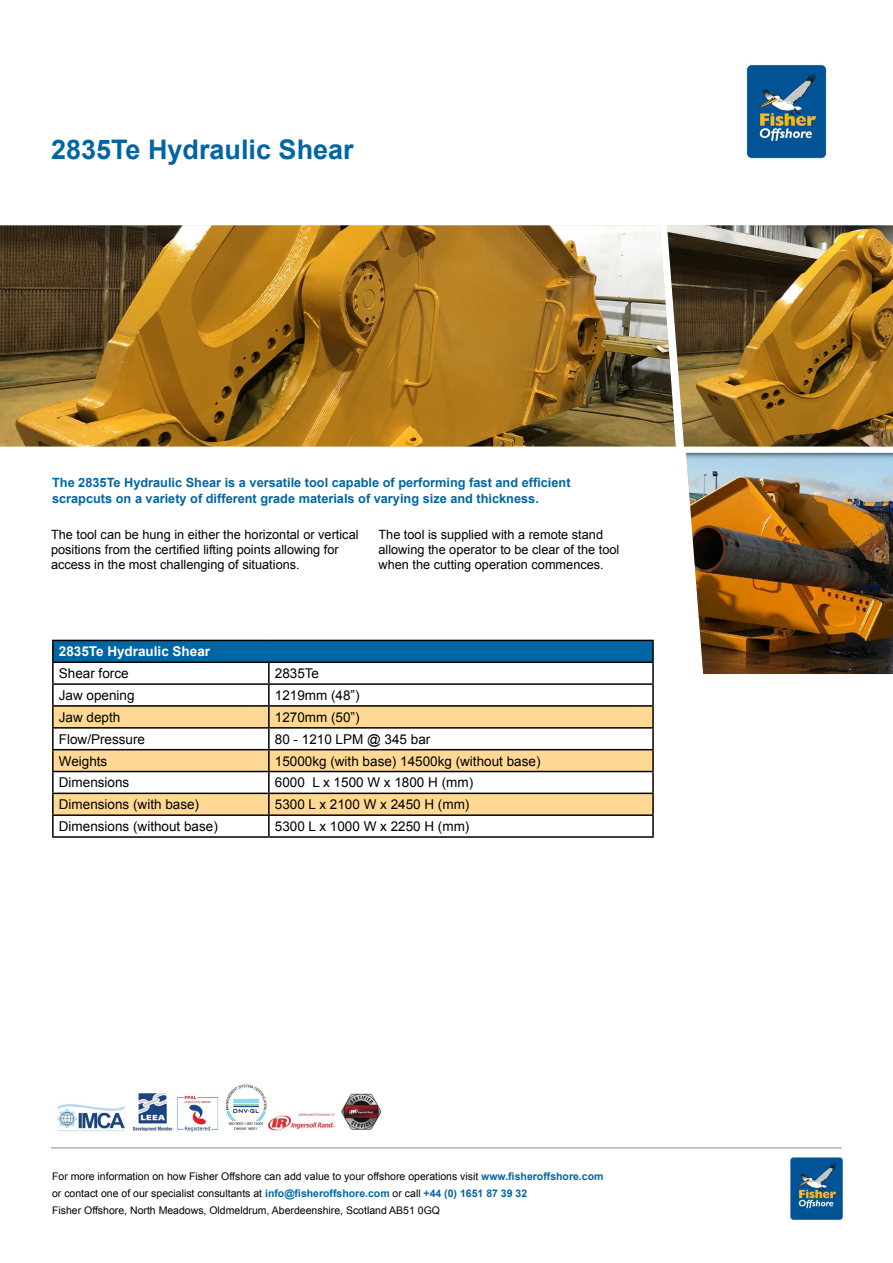
<style>
.page{position:relative;width:893px;height:1263px;background:#fff}
.page>*{position:absolute;margin:0;border:0;box-sizing:border-box;transform-origin:0 0}
.t1{font:700 27px "Arial";color:#0065a4}
.t2{font:13.5px "Arial";color:#000}
.t3{font:700 13.5px "Arial";color:#fff}
.t4{font:12.75px/15.3px "Arial";color:#000}
.t5{font:700 12.75px/15.3px "Arial";color:#0065a4}
.t6{font:10.5px/16.8px "Arial";color:#000}
.s1{font-weight:700;color:#0065a4}
</style>
<div class="page">
<img style="left:790px;top:1157px;width:53px;height:63px">
<img style="left:746px;top:64px;width:81px;height:95px">
<img style="left:57px;top:1084px;width:325px;height:48px">
<hr style="left:51px;top:1147px;width:791px;height:1px;background:#b1b4b6">
<div style="left:54px;top:641px;width:598px;height:20px;background:#0065a4"></div>
<svg style="left:54px;top:707px;width:598px;height:107px;fill:#ffd994"></svg>
<hr style="left:268px;top:663px;width:2px;height:20px;background:#000">
<hr style="left:52px;top:683px;width:217px;height:2px;background:#000">
<hr style="left:269px;top:683px;width:385px;height:2px;background:#000">
<hr style="left:268px;top:685px;width:2px;height:20px;background:#000">
<hr style="left:52px;top:705px;width:217px;height:2px;background:#000">
<hr style="left:269px;top:705px;width:385px;height:2px;background:#000">
<hr style="left:268px;top:707px;width:2px;height:20px;background:#000">
<hr style="left:52px;top:727px;width:217px;height:2px;background:#000">
<hr style="left:269px;top:727px;width:385px;height:2px;background:#000">
<hr style="left:268px;top:729px;width:2px;height:20px;background:#000">
<hr style="left:52px;top:749px;width:217px;height:1px;background:#000">
<hr style="left:269px;top:749px;width:385px;height:1px;background:#000">
<hr style="left:268px;top:750px;width:2px;height:21px;background:#000">
<hr style="left:52px;top:771px;width:217px;height:1px;background:#000">
<hr style="left:269px;top:771px;width:385px;height:1px;background:#000">
<hr style="left:268px;top:772px;width:2px;height:20px;background:#000">
<hr style="left:52px;top:792px;width:217px;height:2px;background:#000">
<hr style="left:269px;top:792px;width:385px;height:2px;background:#000">
<hr style="left:268px;top:794px;width:2px;height:20px;background:#000">
<hr style="left:52px;top:814px;width:217px;height:2px;background:#000">
<hr style="left:269px;top:814px;width:385px;height:2px;background:#000">
<hr style="left:268px;top:816px;width:2px;height:20px;background:#000">
<hr style="left:52px;top:836px;width:217px;height:2px;background:#000">
<hr style="left:269px;top:836px;width:385px;height:2px;background:#000">
<hr style="left:268px;top:641px;width:2px;height:20px;background:#0065a4">
<hr style="left:52px;top:663px;width:2px;height:20px;background:#000">
<hr style="left:652px;top:663px;width:2px;height:20px;background:#000">
<hr style="left:52px;top:685px;width:2px;height:20px;background:#000">
<hr style="left:652px;top:685px;width:2px;height:20px;background:#000">
<hr style="left:52px;top:707px;width:2px;height:20px;background:#000">
<hr style="left:652px;top:707px;width:2px;height:20px;background:#000">
<hr style="left:52px;top:729px;width:2px;height:20px;background:#000">
<hr style="left:652px;top:729px;width:2px;height:20px;background:#000">
<hr style="left:52px;top:750px;width:2px;height:21px;background:#000">
<hr style="left:652px;top:750px;width:2px;height:21px;background:#000">
<hr style="left:52px;top:772px;width:2px;height:20px;background:#000">
<hr style="left:652px;top:772px;width:2px;height:20px;background:#000">
<hr style="left:52px;top:794px;width:2px;height:20px;background:#000">
<hr style="left:652px;top:794px;width:2px;height:20px;background:#000">
<hr style="left:52px;top:816px;width:2px;height:20px;background:#000">
<hr style="left:652px;top:816px;width:2px;height:20px;background:#000">
<hr style="left:52px;top:640px;width:217px;height:1px;background:#000">
<hr style="left:52px;top:641px;width:2px;height:20px;background:#000">
<hr style="left:269px;top:640px;width:385px;height:1px;background:#000">
<hr style="left:652px;top:641px;width:2px;height:20px;background:#000">
<hr style="left:52px;top:661px;width:217px;height:2px;background:#000">
<hr style="left:269px;top:661px;width:385px;height:2px;background:#000">
<img style="left:676px;top:225px;width:217px;height:221px">
<img style="left:686px;top:453px;width:207px;height:221px">
<img style="left:0;top:225px;width:676px;height:221px">
<h1 class="t1" style="left:51px;top:132px;width:304px">2835Te Hydraulic Shear</h1>
<p class="t5" style="left:52px;top:476px;width:520px">The 2835Te Hydraulic Shear is a versatile tool capable of performing fast and efficient scrapcuts on a variety of different grade materials of varying size and thickness.</p>
<p class="t4" style="left:51px;top:527px;width:309px">The tool can be hung in either the horizontal or vertical positions from the certified lifting points allowing for access in the most challenging of situations.</p>
<p class="t4" style="left:378px;top:527px;width:242px">The tool is supplied with a remote stand allowing the operator to be clear of the tool when the cutting operation commences.</p>
<p class="t3" style="left:59px;top:642px;width:153px">2835Te Hydraulic Shear</p>
<p class="t2" style="left:59px;top:664px;width:71px">Shear force</p>
<p class="t2" style="left:275px;top:664px;width:46px">2835Te</p>
<p class="t2" style="left:59px;top:686px;width:77px">Jaw opening</p>
<p class="t2" style="left:275px;top:686px;width:86px">1219mm (48”)</p>
<p class="t2" style="left:59px;top:708px;width:63px">Jaw depth</p>
<p class="t2" style="left:275px;top:708px;width:86px">1270mm (50”)</p>
<p class="t2" style="left:59px;top:730px;width:88px">Flow/Pressure</p>
<p class="t2" style="left:275px;top:730px;width:157px">80 - 1210 LPM @ 345 bar</p>
<p class="t2" style="left:59px;top:752px;width:50px">Weights</p>
<p class="t2" style="left:275px;top:752px;width:267px">15000kg (with base) 14500kg (without base)</p>
<p class="t2" style="left:59px;top:774px;width:72px">Dimensions</p>
<p class="t2" style="left:275px;top:774px;width:200px">6000 L x 1500 W x 1800 H (mm)</p>
<p class="t2" style="left:59px;top:796px;width:142px">Dimensions (with base)</p>
<p class="t2" style="left:275px;top:796px;width:196px">5300 L x 2100 W x 2450 H (mm)</p>
<p class="t2" style="left:59px;top:817px;width:161px">Dimensions (without base)</p>
<p class="t2" style="left:275px;top:817px;width:196px">5300 L x 1000 W x 2250 H (mm)</p>
<p class="t6" style="left:52px;top:1168px;width:553px">For more information on how Fisher Offshore can add value to your offshore operations visit <span class="s1">www.fisheroffshore.com </span>or contact one of our specialist consultants at <span class="s1">info@fisheroffshore.com</span> or call <span class="s1">+44 (0) 1651 87 39 32<br></span>Fisher Offshore, North Meadows, Oldmeldrum, Aberdeenshire, Scotland AB51 0GQ</p>
</div>
